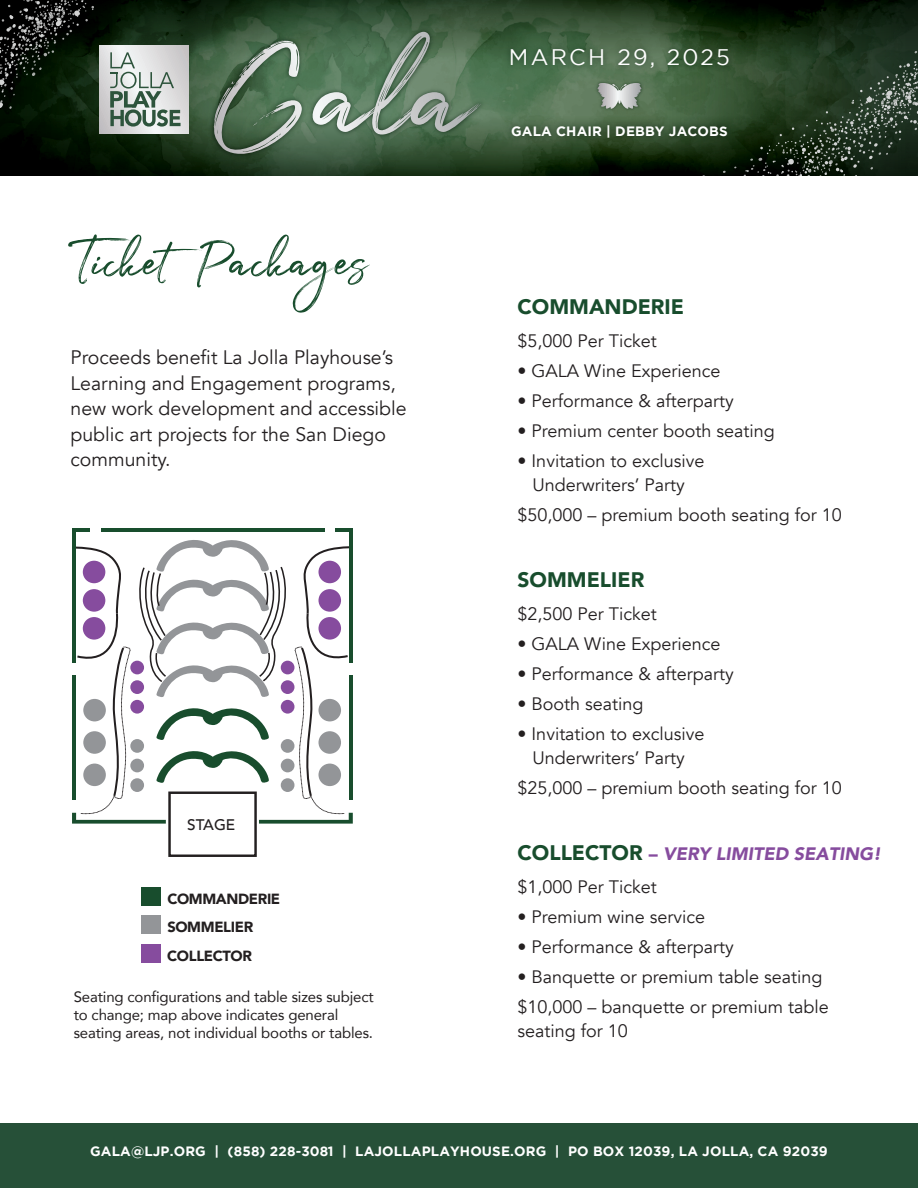
<style>
.page{position:relative;width:918px;height:1188px;background:#fff}
.page>*{position:absolute;margin:0;border:0;box-sizing:border-box;transform-origin:0 0}
.t1{font:52.5px "Julietta Messie";color:#184d2d}
.t2{font:22.5px "Gotham";letter-spacing:.1em;color:#fff}
.t3{font:900 21px "Avenir";color:#184d2d}
.t4{font:19.5px/25.5px "Avenir";color:#231f20}
.t5{font:18px/24px "Avenir";color:#231f20;text-align:center}
.t6{font:italic 900 18px/33px "Avenir";color:#864c9e}
.t7{font:500 15.3px "Avenir";color:#231f20}
.t8{font:15px/18px "Avenir";letter-spacing:-.01em;color:#231f20}
.t9{font:900 14.7px/28.7px "Avenir";letter-spacing:-.025em;color:#231f20}
.t10{font:700 13.5px "Gotham";letter-spacing:.01em;color:#fff}
.s1{font-style:normal;font-size:21px;color:#184d2d}
.s2{font-style:normal}
.s3{font-weight:400;font-style:normal;color:#231f20}
</style>
<div class="page">
<img style="left:488px;top:64px;width:157px;height:46px">
<svg style="left:0;top:64px;width:207px;height:46px"></svg>
<svg style="left:645px;top:64px;width:99px;height:46px;background:#446341"></svg>
<svg style="left:94px;top:0;width:824px;height:64px;background:#1c321c"></svg>
<svg style="left:0;top:110px;width:744px;height:65px;background:#132611"></svg>
<svg style="left:744px;top:61px;width:174px;height:115px;background:#283b27"></svg>
<svg style="left:0;top:0;width:94px;height:109px;background:#151f15"></svg>
<img style="left:500px;top:37px;width:239px;height:41px">
<img style="left:502px;top:115px;width:235px;height:33px">
<img style="left:207px;top:25px;width:281px;height:136px">
<svg style="left:213px;top:40px;width:89px;height:120px;background:#5e7860"></svg>
<svg style="left:310px;top:32px;width:171px;height:103px;background:#6a866e"></svg>
<img style="left:594px;top:79px;width:51px;height:34px">
<svg style="left:595px;top:83px;width:49px;height:26px"></svg>
<svg style="left:99px;top:45px;width:90px;height:89px;background:#d8d7d8"></svg>
<svg style="left:110px;top:52px;width:71px;height:75px;background:#b2bdb7"></svg>
<div style="left:0;top:1123px;width:918px;height:65px;background:#265038"></div>
<div style="left:142px;top:887px;width:19px;height:18px;background:#184d2d"></div>
<div style="left:142px;top:916px;width:19px;height:18px;background:#939598"></div>
<div style="left:142px;top:945px;width:19px;height:18px;background:#864c9e"></div>
<div style="left:168px;top:792px;width:89px;height:65px;background:#fff;border:2px solid #231f20"></div>
<svg style="left:72px;top:530px;width:281px;height:294px"></svg>
<hr style="left:72px;top:676px;width:4px;height:124px;background:#184d2d">
<hr style="left:349px;top:676px;width:4px;height:124px;background:#184d2d">
<hr style="left:72px;top:528px;width:4px;height:135px;background:#184d2d">
<hr style="left:101px;top:528px;width:223px;height:4px;background:#184d2d">
<hr style="left:72px;top:528px;width:18px;height:4px;background:#184d2d">
<hr style="left:335px;top:528px;width:18px;height:4px;background:#184d2d">
<hr style="left:349px;top:528px;width:4px;height:135px;background:#184d2d">
<div style="left:281px;top:778px;width:13px;height:14px;background:#939598;border-radius:50%"></div>
<div style="left:281px;top:759px;width:13px;height:13px;background:#939598;border-radius:50%"></div>
<div style="left:281px;top:739px;width:13px;height:14px;background:#939598;border-radius:50%"></div>
<div style="left:281px;top:700px;width:13px;height:14px;background:#864c9e;border-radius:50%"></div>
<div style="left:281px;top:680px;width:13px;height:14px;background:#864c9e;border-radius:50%"></div>
<div style="left:281px;top:661px;width:13px;height:13px;background:#864c9e;border-radius:50%"></div>
<div style="left:130px;top:778px;width:14px;height:14px;background:#939598;border-radius:50%"></div>
<div style="left:130px;top:759px;width:14px;height:13px;background:#939598;border-radius:50%"></div>
<div style="left:130px;top:739px;width:14px;height:14px;background:#939598;border-radius:50%"></div>
<div style="left:130px;top:700px;width:14px;height:14px;background:#864c9e;border-radius:50%"></div>
<div style="left:130px;top:680px;width:14px;height:14px;background:#864c9e;border-radius:50%"></div>
<div style="left:130px;top:661px;width:14px;height:13px;background:#864c9e;border-radius:50%"></div>
<div style="left:319px;top:764px;width:22px;height:22px;background:#939598;border-radius:50%"></div>
<div style="left:319px;top:731px;width:22px;height:23px;background:#939598;border-radius:50%"></div>
<div style="left:319px;top:699px;width:22px;height:22px;background:#939598;border-radius:50%"></div>
<div style="left:319px;top:617px;width:22px;height:23px;background:#864c9e;border-radius:50%"></div>
<div style="left:319px;top:589px;width:22px;height:23px;background:#864c9e;border-radius:50%"></div>
<div style="left:319px;top:561px;width:22px;height:22px;background:#864c9e;border-radius:50%"></div>
<div style="left:83px;top:617px;width:22px;height:23px;background:#864c9e;border-radius:50%"></div>
<div style="left:83px;top:589px;width:22px;height:23px;background:#864c9e;border-radius:50%"></div>
<div style="left:83px;top:561px;width:22px;height:22px;background:#864c9e;border-radius:50%"></div>
<div style="left:83px;top:764px;width:23px;height:22px;background:#939598;border-radius:50%"></div>
<div style="left:83px;top:731px;width:23px;height:23px;background:#939598;border-radius:50%"></div>
<div style="left:83px;top:699px;width:23px;height:22px;background:#939598;border-radius:50%"></div>
<p class="t2" style="left:509px;top:45px;width:223px">MARCH 29, 2025</p>
<h1 class="t1" style="left:68px;top:227px;width:300px">TicketPackages</h1>
<p class="t4" style="left:71px;top:345px;width:338px">Proceeds benefit La Jolla Playhouse’s<br>Learning and Engagement programs, new work development and accessible public art projects for the San Diego community.</p>
<p class="t7" style="left:187px;top:811px;width:49px">STAGE</p>
<p class="t9" style="left:167px;top:884px;width:115px">COMMANDERIE<br>SOMMELIER<br>COLLECTOR</p>
<p class="t8" style="left:74px;top:988px;width:302px">Seating configurations and table sizes subject to change; map above indicates general seating areas, not individual booths or tables.</p>
<p class="t10" style="left:511px;top:123px;width:218px">GALA CHAIR | DEBBY JACOBS</p>
<p class="t3" style="left:518px;top:288px;width:168px">COMMANDERIE</p>
<p class="t5" style="left:518px;top:329px;width:141px">$5,000 Per Ticket</p>
<p class="t5" style="left:518px;top:359px;width:204px">• GALA Wine Experience</p>
<p class="t5" style="left:518px;top:389px;width:218px">• Performance &amp; afterparty</p>
<p class="t5" style="left:518px;top:419px;width:259px">• Premium center booth seating</p>
<p class="t5" style="left:518px;top:449px;width:189px">• Invitation to exclusive<br>Underwriters’ Party</p>
<p class="t5" style="left:518px;top:503px;width:326px">$50,000 – premium booth seating for 10</p>
<p class="t3" style="left:518px;top:561px;width:128px">SOMMELIER</p>
<p class="t5" style="left:518px;top:602px;width:141px">$2,500 Per Ticket</p>
<p class="t5" style="left:518px;top:632px;width:204px">• GALA Wine Experience</p>
<p class="t5" style="left:518px;top:662px;width:218px">• Performance &amp; afterparty</p>
<p class="t5" style="left:518px;top:692px;width:127px">• Booth seating</p>
<p class="t5" style="left:518px;top:722px;width:189px">• Invitation to exclusive<br>Underwriters’ Party</p>
<p class="t5" style="left:518px;top:776px;width:326px">$25,000 – premium booth seating for 10</p>
<p class="t6" style="left:518px;top:837px;width:365px"><span class="s1">COLLECTOR</span> <span class="s2">–</span> VERY LIMITED SEATING! <span class="s3">$1,000 Per Ticket</span></p>
<p class="t5" style="left:518px;top:905px;width:189px">• Premium wine service</p>
<p class="t5" style="left:518px;top:935px;width:218px">• Performance &amp; afterparty</p>
<p class="t5" style="left:518px;top:962px;width:313px;line-height:30px;text-align:left">• Banquette or premium table seating $10,000 – banquette or premium table</p>
<p class="t5" style="left:518px;top:1019px;width:112px">seating for 10</p>
<p class="t10" style="left:90px;top:1144px;width:739px">GALA@LJP.ORG | (858) 228-3081 | LAJOLLAPLAYHOUSE.ORG | PO BOX 12039, LA JOLLA, CA 92039</p>
</div>
